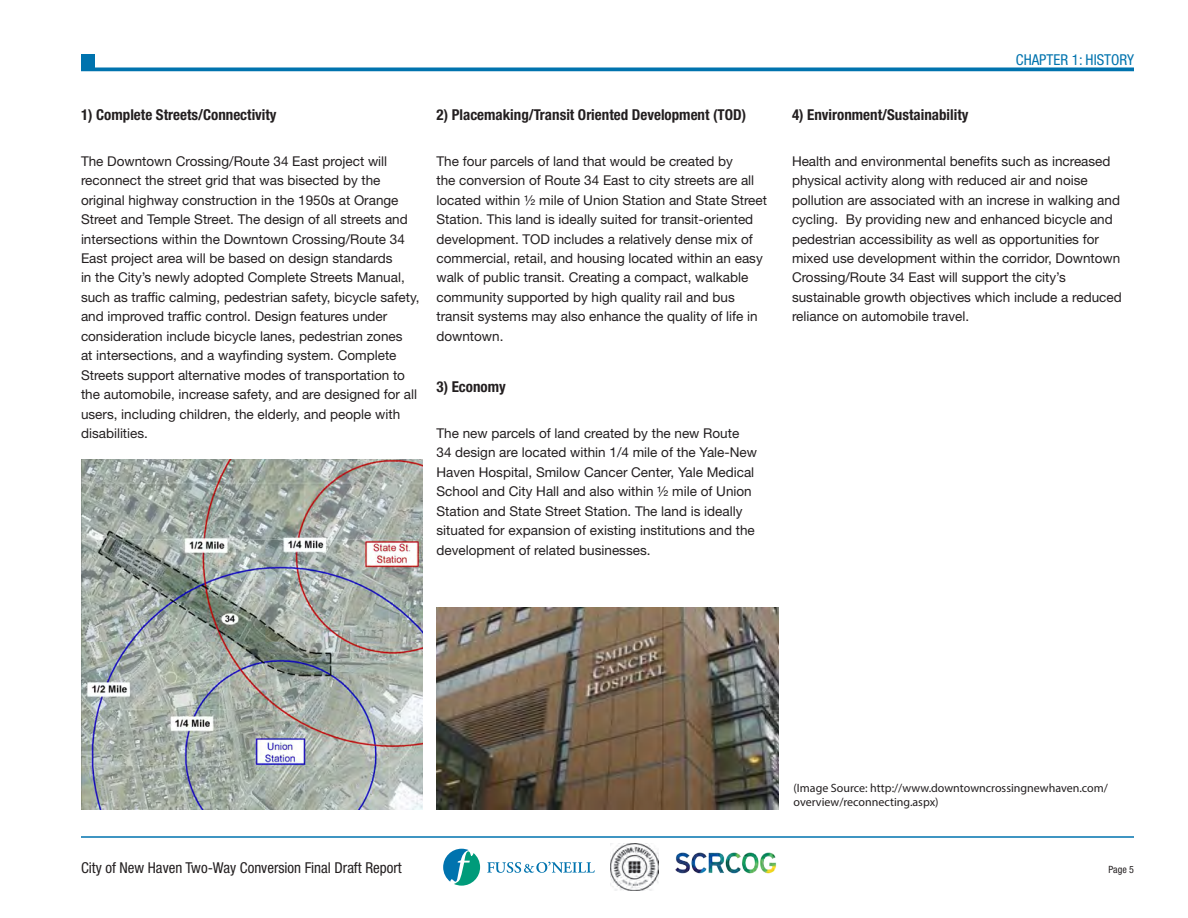
<style>
.page{position:relative;width:1188px;height:918px;background:#fff}
.page>*{position:absolute;margin:0;border:0;box-sizing:border-box;transform-origin:0 0}
.NH2way_Subhead{font:700 condensed 15px "Helvetica Neue LT Std";color:#231f20}
.t1{font:condensed 15px "Helvetica Neue LT Std";color:#231f20}
.t2{font:condensed 15px "Helvetica Neue LT Std";color:#0073ae}
.NH2way_Body{font:13.5px/19.5px "Helvetica Neue LT Std";color:#231f20}
.NH2way_Caption{font:12px/14.4px "Myriad Pro";color:#231f20}
.t3{font:condensed 10.05px "Helvetica Neue LT Std";color:#231f20}
</style>
<div class="page">
<img style="left:611px;top:843px;width:47px;height:48px">
<svg style="left:443px;top:849px;width:37px;height:37px"></svg>
<svg style="left:487px;top:862px;width:108px;height:11px"></svg>
<hr style="left:81px;top:68px;width:1053px;height:3px;background:#0073ae">
<img style="left:675px;top:852px;width:101px;height:22px">
<div style="left:81px;top:54px;width:13px;height:14px;background:#0073ae"></div>
<hr style="left:81px;top:836px;width:1053px;height:2px;background:#0073ae">
<img style="left:81px;top:459px;width:342px;height:351px">
<img style="left:436px;top:608px;width:343px;height:202px">
<p class="NH2way_Subhead" style="left:81px;top:105px;width:197px">1) Complete Streets/Connectivity</p>
<p class="NH2way_Body" style="left:81px;top:151px;width:340px">The Downtown Crossing/Route 34 East project will reconnect the street grid that was bisected by the original highway construction in the 1950s at Orange Street and Temple Street. The design of all streets and intersections within the Downtown Crossing/Route 34<br>East project area will be based on design standards<br>in the City’s newly adopted Complete Streets Manual, such as traffic calming, pedestrian safety, bicycle safety, and improved traffic control. Design features under consideration include bicycle lanes, pedestrian zones<br>at intersections, and a wayfinding system. Complete Streets support alternative modes of transportation to the automobile, increase safety, and are designed for all users, including children, the elderly, and people with disabilities.</p>
<p class="NH2way_Subhead" style="left:436px;top:105px;width:311px">2) Placemaking/Transit Oriented Development (TOD)</p>
<p class="NH2way_Body" style="left:436px;top:151px;width:332px">The four parcels of land that would be created by<br>the conversion of Route 34 East to city streets are all located within ½ mile of Union Station and State Street Station. This land is ideally suited for transit-oriented development. TOD includes a relatively dense mix of commercial, retail, and housing located within an easy walk of public transit. Creating a compact, walkable community supported by high quality rail and bus transit systems may also enhance the quality of life in downtown.</p>
<p class="NH2way_Subhead" style="left:436px;top:378px;width:71px">3) Economy</p>
<p class="NH2way_Body" style="left:436px;top:423px;width:322px">The new parcels of land created by the new Route 34 design are located within 1/4 mile of the Yale-New Haven Hospital, Smilow Cancer Center, Yale Medical School and City Hall and also within ½ mile of Union Station and State Street Station. The land is ideally situated for expansion of existing institutions and the development of related businesses.</p>
<p class="t2" style="left:1016px;top:51px;width:120px">CHAPTER 1: HISTORY</p>
<p class="NH2way_Subhead" style="left:792px;top:105px;width:178px">4) Environment/Sustainability</p>
<p class="NH2way_Body" style="left:792px;top:151px;width:331px">Health and environmental benefits such as increased physical activity along with reduced air and noise pollution are associated with an increse in walking and cycling. By providing new and enhanced bicycle and pedestrian accessibility as well as opportunities for mixed use development within the corridor, Downtown Crossing/Route 34 East will support the city’s sustainable growth objectives which include a reduced reliance on automobile travel.</p>
<p class="NH2way_Caption" style="left:794px;top:780px;width:316px">(Image Source: http://www.downtowncrossingnewhaven.com/ overview/reconnecting.aspx)</p>
<p class="t1" style="left:81px;top:859px;width:322px">City of New Haven Two-Way Conversion Final Draft Report</p>
<p class="t3" style="left:1109px;top:863px;width:27px">Page 5</p>
</div>
